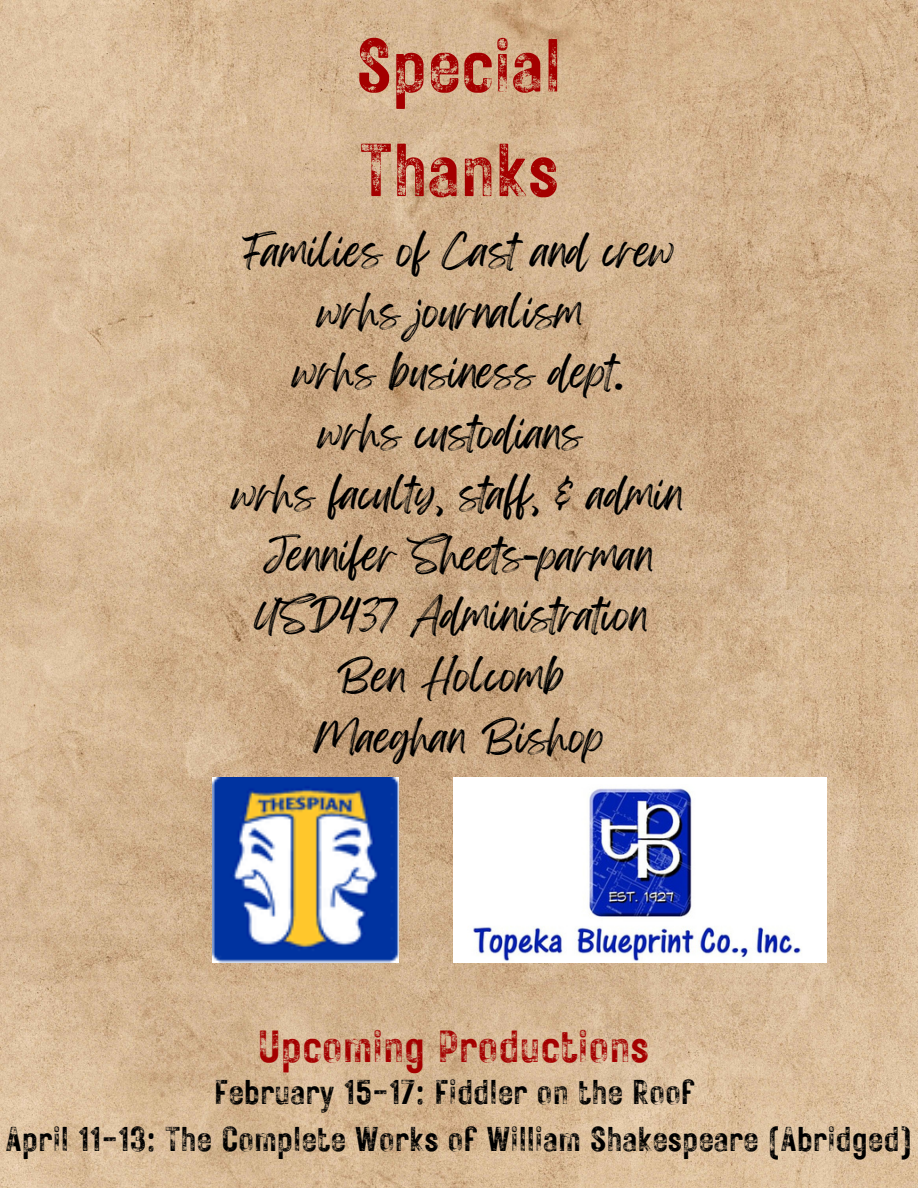
<style>
.page{position:relative;width:918px;height:1188px;background:#fff}
.page>*{position:absolute;margin:0;border:0;box-sizing:border-box;transform-origin:0 0}
.t1{font:75px/104.7px "Rustic Printed Stamp";color:#a40000}
.t2{font:45px "Rustic Printed Stamp";color:#a40000}
.t3{font:37.5px "Feeling Passionate";color:#000}
.t4{font:34.5px "Rustic Printed Stamp";color:#000}
</style>
<div class="page">
<img style="left:0;top:0;width:918px;height:1188px">
<img style="left:453px;top:777px;width:374px;height:186px">
<img style="left:213px;top:777px;width:185px;height:186px">
<p class="t1" style="left:356px;top:11px;width:207px">Special<br>Thanks</p>
<p class="t3" style="left:243px;top:220px;width:434px">Families of Cast and crew</p>
<p class="t3" style="left:319px;top:281px;width:266px">wrhs journalism</p>
<p class="t3" style="left:294px;top:342px;width:331px">wrhs business dept.</p>
<p class="t3" style="left:320px;top:403px;width:264px">wrhs custodians</p>
<p class="t3" style="left:234px;top:463px;width:452px">wrhs faculty, staff, &amp; admin</p>
<p class="t3" style="left:264px;top:524px;width:392px">Jennifer Sheets-parman</p>
<p class="t3" style="left:254px;top:585px;width:396px">USD437 Administration</p>
<p class="t3" style="left:338px;top:646px;width:229px">Ben Holcomb</p>
<p class="t3" style="left:313px;top:706px;width:294px">Maeghan Bishop</p>
<p class="t2" style="left:257px;top:1017px;width:393px">Upcoming Productions</p>
<p class="t4" style="left:214px;top:1069px;width:483px">February 15-17: Fiddler on the Roof</p>
<p class="t4" style="left:6px;top:1116px;width:908px">April 11-13: The Complete Works of William Shakespeare (Abridged)</p>
</div>
